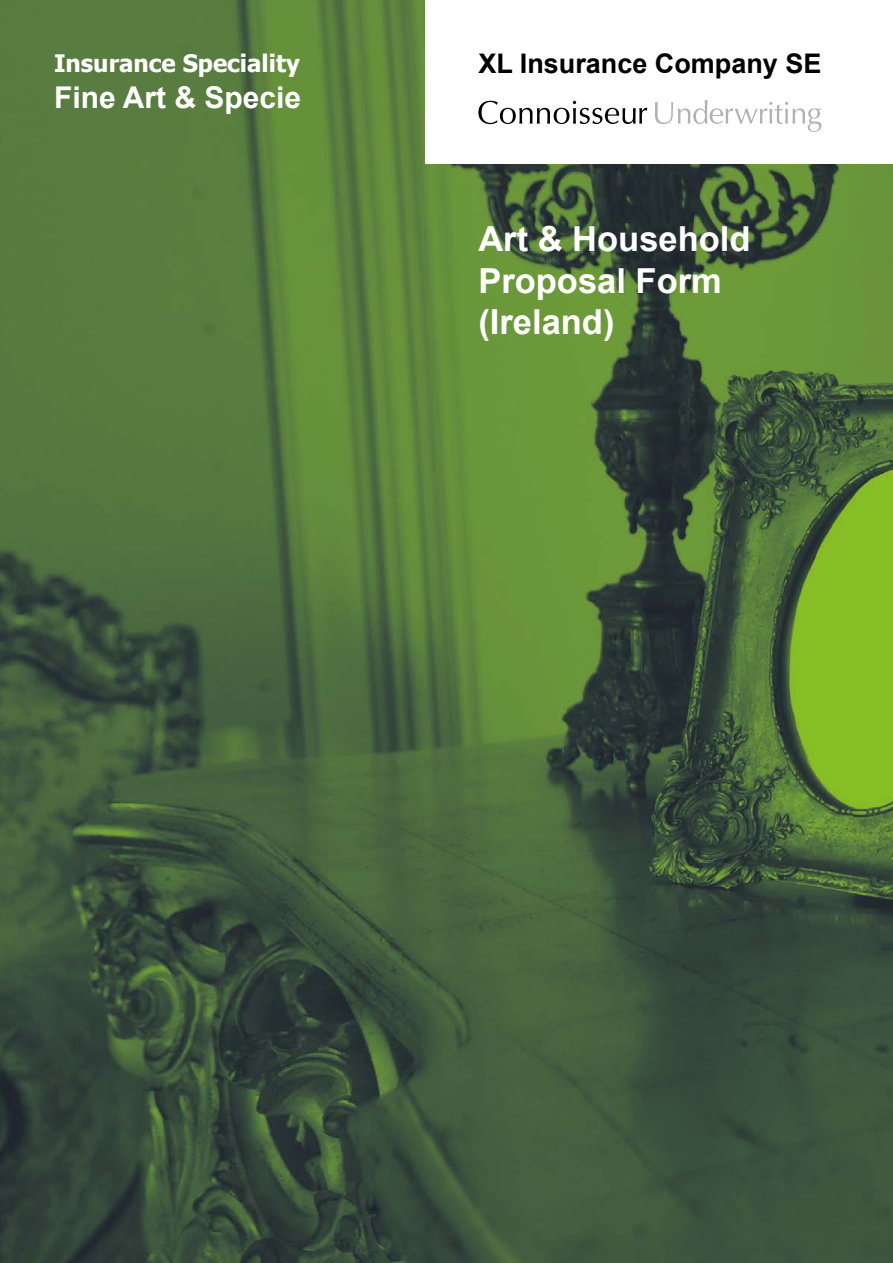
<style>
.page{position:relative;width:893px;height:1263px;background:#fff}
.page>*{position:absolute;margin:0;border:0;box-sizing:border-box;transform-origin:0 0}
.t1{font:700 34.5px/41.4px "Arial";color:#fff}
.t2{font:700 30px "Arial";color:#fff}
.t3{font:700 27px "Arial";color:#000}
.t4{font:700 24px "Tahoma";color:#fff}
</style>
<div class="page">
<img style="left:0;top:0;width:893px;height:1263px">
<div style="left:425px;top:0;width:468px;height:164px;background:#fff"></div>
<svg style="left:655px;top:100px;width:166px;height:32px"></svg>
<svg style="left:478px;top:101px;width:169px;height:23px"></svg>
<p class="t4" style="left:54px;top:47px;width:247px">Insurance Speciality</p>
<p class="t3" style="left:478px;top:45px;width:345px">XL Insurance Company SE</p>
<p class="t2" style="left:54px;top:78px;width:249px">Fine Art &amp; Specie</p>
<p class="t1" style="left:478px;top:220px;width:274px">Art &amp; Household<br>Proposal Form (Ireland)</p>
</div>
